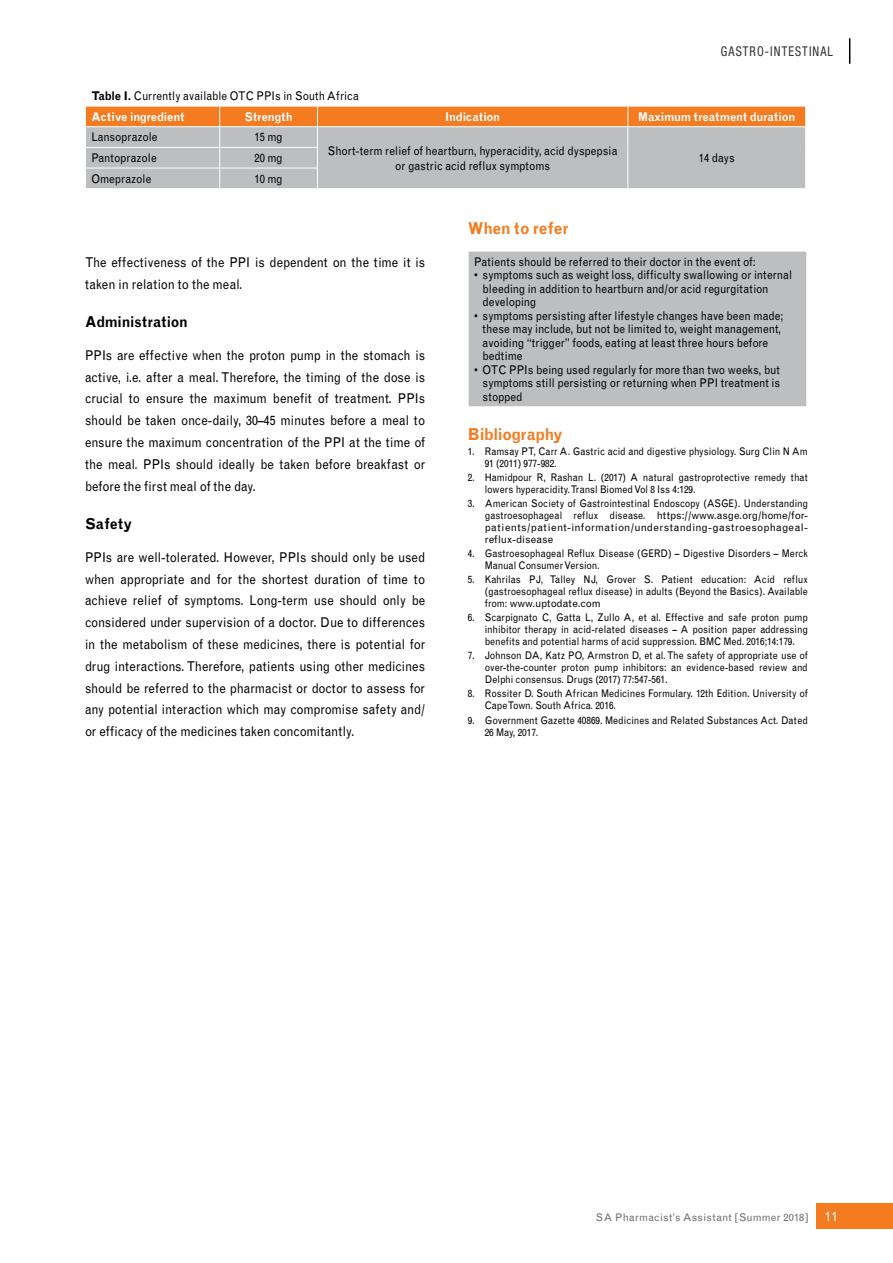
<style>
.page{position:relative;width:893px;height:1263px;background:#fff}
.page>*{position:absolute;margin:0;border:0;box-sizing:border-box;transform-origin:0 0}
.t1{font:700 16.5px "Grotesque";letter-spacing:-.015em;color:#f47b20;scale:.9 1}
.t2{font:700 16.5px "Grotesque";letter-spacing:.005em;color:#f47b20;scale:.9 1}
.t3{font:700 15px "Grotesque";letter-spacing:.01em;color:#000;scale:.9 1}
.t4{font:13.5px/21.8px "Grotesque";color:#000;text-align:justify;scale:.9 1}
.t5{font:condensed 13.5px "Helvetica Neue LT Std";letter-spacing:.09em;color:#000;scale:.9 1}
.t6{font:12px/13.5px "Grotesque";color:#000;scale:.9 1}
.t7{font:700 12px "Grotesque";color:#fff;scale:.9 1}
.t8{font:700 12px "Grotesque";letter-spacing:-.02em;color:#fff;scale:.9 1}
.t9{font:10.5px/12px "Grotesque";color:#000;scale:.9 1}
.t10{font:10.5px "Grotesque";letter-spacing:.02em;color:#6d6e71}
.s1{font-weight:700}
.s2{font-weight:700;color:#fff}
.s3{font-size:13.5px;color:#fff}
</style>
<div class="page">
<svg style="left:849px;top:38px;width:1px;height:26px"></svg>
<div style="left:816px;top:1203px;width:77px;height:26px;background:#f47b20"></div>
<div style="left:468px;top:251px;width:339px;height:156px;background:#bcbec0"></div>
<hr style="left:468px;top:251px;width:339px;height:1px;background:#fff">
<hr style="left:468px;top:251px;width:1px;height:155px;background:#fff">
<hr style="left:806px;top:251px;width:1px;height:155px;background:#fff">
<hr style="left:468px;top:406px;width:339px;height:1px;background:#fff">
<svg style="left:85px;top:106px;width:721px;height:83px;background:#ccb19d"></svg>
<hr style="left:85px;top:188px;width:135px;height:1px;background:#fff">
<hr style="left:220px;top:188px;width:97px;height:1px;background:#fff">
<p class="t5" style="left:721px;top:43px;width:126px">GASTRO-INTESTINAL</p>
<p class="t6" style="left:91px;top:86px;width:299px;line-height:20.7px"><span class="s1">Table I.</span> Currently available OTC PPIs in South Africa<br><span class="s2">Active ingredient</span></p>
<p class="t7" style="left:244px;top:109px;width:55px">Strength</p>
<p class="t8" style="left:445px;top:109px;width:63px">Indication</p>
<p class="t7" style="left:638px;top:109px;width:176px">Maximum treatment duration</p>
<p class="t6" style="left:91px;top:131px;width:75px">Lansoprazole</p>
<p class="t6" style="left:254px;top:131px;width:33px">15 mg</p>
<p class="t6" style="left:328px;top:143px;width:323px;line-height:15px;text-align:center">Short-term relief of heartburn, hyperacidity, acid dyspepsia or gastric acid reflux symptoms</p>
<p class="t6" style="left:91px;top:151px;width:74px">Pantoprazole</p>
<p class="t6" style="left:254px;top:151px;width:33px">20 mg</p>
<p class="t6" style="left:699px;top:151px;width:41px">14 days</p>
<p class="t6" style="left:91px;top:172px;width:68px">Omeprazole</p>
<p class="t6" style="left:254px;top:172px;width:33px">10 mg</p>
<p class="t4" style="left:85px;top:251px;width:379px">The effectiveness of the PPI is dependent on the time it is taken in relation to the meal.</p>
<h2 class="t3" style="left:85px;top:313px;width:116px">Administration</h2>
<p class="t4" style="left:85px;top:344px;width:379px">PPIs are effective when the proton pump in the stomach is active, i.e. after a meal. Therefore, the timing of the dose is crucial to ensure the maximum benefit of treatment. PPIs should be taken once-daily, 30–45 minutes before a meal to ensure the maximum concentration of the PPI at the time of the meal. PPIs should ideally be taken before breakfast or before the first meal of the day.</p>
<h2 class="t3" style="left:85px;top:515px;width:54px">Safety</h2>
<p class="t4" style="left:85px;top:546px;width:379px">PPIs are well-tolerated. However, PPIs should only be used when appropriate and for the shortest duration of time to achieve relief of symptoms. Long-term use should only be considered under supervision of a doctor. Due to differences in the metabolism of these medicines, there is potential for drug interactions. Therefore, patients using other medicines should be referred to the pharmacist or doctor to assess for any potential interaction which may compromise safety and/ or efficacy of the medicines taken concomitantly.</p>
<h1 class="t2" style="left:468px;top:219px;width:113px">When to refer</h1>
<p class="t6" style="left:474px;top:255px;width:314px">Patients should be referred to their doctor in the event of:</p>
<p class="t6" style="left:483px;top:268px;width:345px;text-indent:-8px">• symptoms such as weight loss, difficulty swallowing or internal bleeding in addition to heartburn and/or acid regurgitation developing</p>
<p class="t6" style="left:483px;top:309px;width:336px;text-indent:-8px">• symptoms persisting after lifestyle changes have been made; these may include, but not be limited to, weight management, avoiding “trigger” foods, eating at least three hours before bedtime</p>
<p class="t6" style="left:483px;top:363px;width:332px;text-align:justify;text-indent:-8px">• OTC PPIs being used regularly for more than two weeks, but symptoms still persisting or returning when PPI treatment is stopped</p>
<h1 class="t1" style="left:468px;top:425px;width:107px">Bibliography</h1>
<p class="t9" style="left:485px;top:445px;width:361px;text-indent:-17px">1. Ramsay PT, Carr A. Gastric acid and digestive physiology. Surg Clin N Am<br>91 (2011) 977-982.</p>
<p class="t9" style="left:485px;top:471px;width:361px;text-indent:-17px">2. Hamidpour R, Rashan L. (2017) A natural gastroprotective remedy that lowers hyperacidity. Transl Biomed Vol 8 Iss 4:129.</p>
<p class="t9" style="left:485px;top:497px;width:361px;text-align:justify;text-indent:-17px">3. American Society of Gastrointestinal Endoscopy (ASGE). Understanding gastroesophageal reflux disease. https://www.asge.org/home/for&shy;patients/patient-information/understanding-gastroesophageal&shy;reflux-disease</p>
<p class="t9" style="left:485px;top:547px;width:361px;text-indent:-17px">4. Gastroesophageal Reflux Disease (GERD) – Digestive Disorders – Merck<br>Manual Consumer Version.</p>
<p class="t9" style="left:485px;top:573px;width:361px;text-align:justify;text-indent:-17px">5. Kahrilas PJ, Talley NJ, Grover S. Patient education: Acid reflux (gastroesophageal reflux disease) in adults (Beyond the Basics). Available from: www.uptodate.com</p>
<p class="t9" style="left:485px;top:612px;width:361px;text-align:justify;text-indent:-17px">6. Scarpignato C, Gatta L, Zullo A, et al. Effective and safe proton pump inhibitor therapy in acid-related diseases – A position paper addressing benefits and potential harms of acid suppression. BMC Med. 2016;14:179.</p>
<p class="t9" style="left:485px;top:650px;width:361px;text-align:justify;text-indent:-17px">7. Johnson DA, Katz PO, Armstron D, et al. The safety of appropriate use of over-the-counter proton pump inhibitors: an evidence-based review and Delphi consensus. Drugs (2017) 77:547-561.</p>
<p class="t9" style="left:485px;top:688px;width:361px;text-indent:-17px">8. Rossiter D. South African Medicines Formulary. 12th Edition. University of<br>Cape Town. South Africa. 2016.</p>
<p class="t9" style="left:485px;top:714px;width:361px;text-indent:-17px">9. Government Gazette 40869. Medicines and Related Substances Act. Dated<br>26 May, 2017.</p>
<p class="t10" style="left:596px;top:1211px;width:244px">SA Pharmacist’s Assistant [Summer 2018] <span class="s3">11</span></p>
</div>
